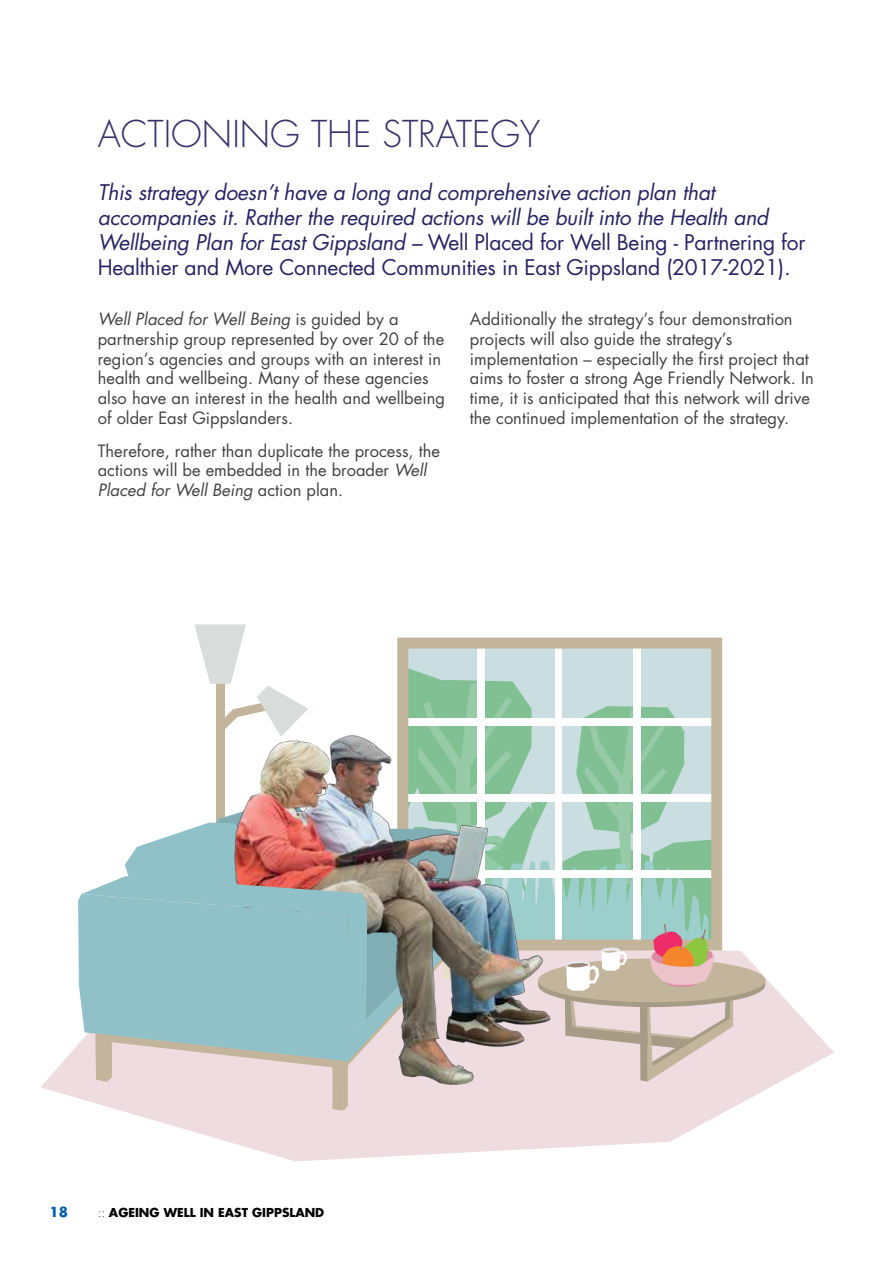
<style>
.page{position:relative;width:893px;height:1263px;background:#fff}
.page>*{position:absolute;margin:0;border:0;box-sizing:border-box;transform-origin:0 0}
.t1{font:300 36px "Futura";color:#37316b}
.t2{font:21px/25.2px "Futura Std";letter-spacing:-.01em;color:#262262}
.t3{font:italic 21px/25.2px "Futura";letter-spacing:-.01em;color:#262262}
.t4{font:16.5px/19.8px "Futura Std";color:#414042}
.t5{font:700 13.5px "Futura Std";color:#005fae}
.t6{font:700 12px "Futura Std";color:#000}
.s1{font-family:"Futura";font-style:italic}
.s2{font-style:italic}
.s3{font-family:"Futura";font-weight:300}
</style>
<div class="page">
<svg style="left:130px;top:979px;width:704px;height:182px;fill:#eedce0"></svg>
<img style="left:41px;top:1045px;width:633px;height:68px">
<svg style="left:81px;top:624px;width:685px;height:487px"></svg>
<h1 class="t1" style="left:98px;top:112px;width:444px">ACTIONING THE STRATEGY</h1>
<p class="t3" style="left:98px;top:180px;width:672px">This strategy doesn’t have a long and comprehensive action plan that accompanies it. Rather the required actions will be built into the Health and</p>
<p class="t2" style="left:98px;top:230px;width:709px"><span class="s1">Wellbeing Plan for East Gippsland –</span> Well Placed for Well Being - Partnering for<br>Healthier and More Connected Communities in East Gippsland (2017-2021)<span class="s1">.</span></p>
<p class="t4" style="left:98px;top:309px;width:349px"><span class="s2">Well Placed for Well Being</span> is guided by a partnership group represented by over 20 of the region’s agencies and groups with an interest in health and wellbeing. Many of these agencies also have an interest in the health and wellbeing of older East Gippslanders.</p>
<p class="t4" style="left:98px;top:441px;width:344px">Therefore, rather than duplicate the process, the actions will be embedded in the broader <span class="s2">Well<br>Placed for Well Being</span> action plan.</p>
<p class="t4" style="left:470px;top:309px;width:345px">Additionally the strategy’s four demonstration projects will also guide the strategy’s implementation – especially the first project that aims to foster a strong Age Friendly Network. In time, it is anticipated that this network will drive the continued implementation of the strategy.</p>
<p class="t5" style="left:50px;top:1203px;width:20px">18</p>
<p class="t6" style="left:98px;top:1205px;width:228px"><span class="s3">::</span> AGEING WELL IN EAST GIPPSLAND</p>
</div>
